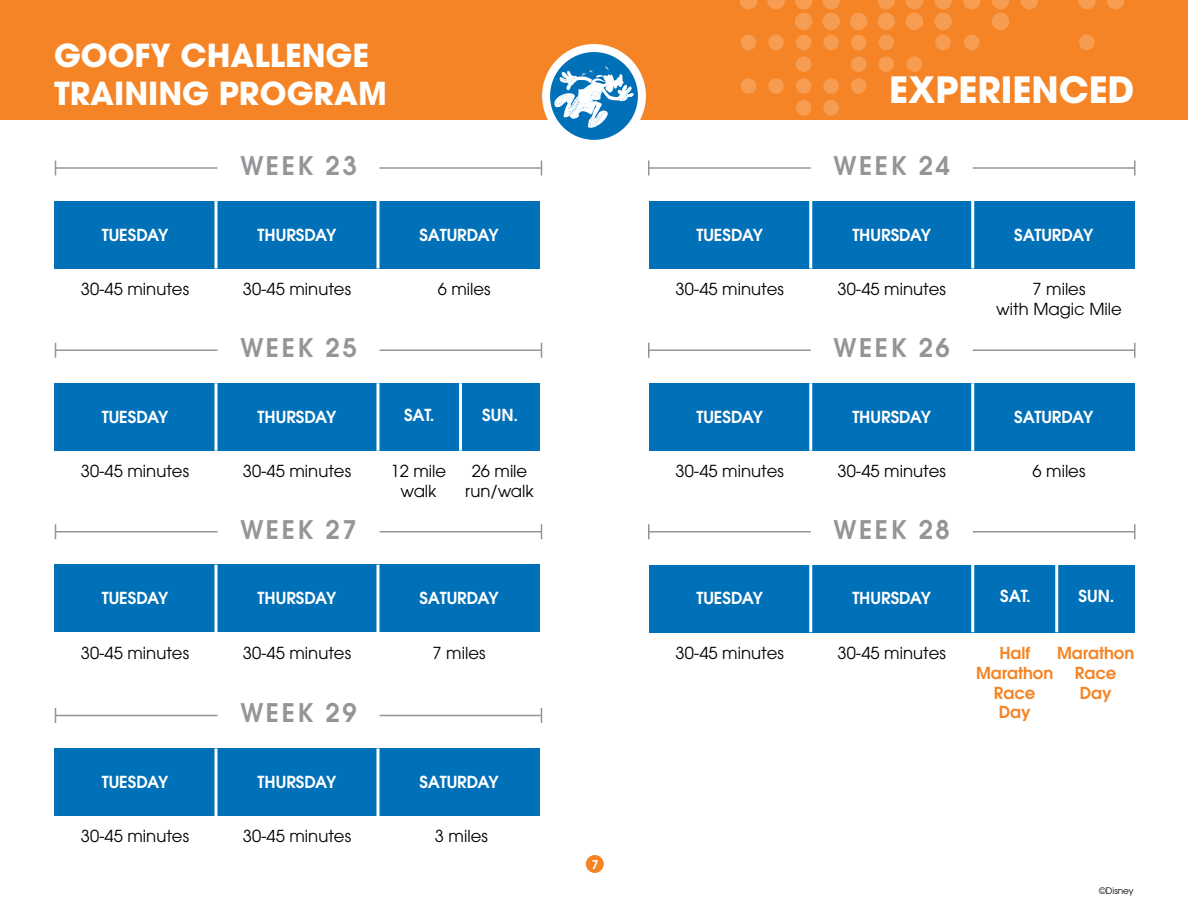
<style>
.page{position:relative;width:1188px;height:918px;background:#fff}
.page>*{position:absolute;margin:0;border:0;box-sizing:border-box;transform-origin:0 0}
.t1{font:700 36px "Avant Garde";color:#fff}
.t2{font:700 31.5px/37.8px "Avant Garde";color:#fff}
.t3{font:600 25.5px "Avant Garde";letter-spacing:.1em;color:#939598}
.t4{font:16.5px/19.8px "Avant Garde";color:#000;text-align:center}
.t5{font:600 16.5px "Avant Garde";color:#fff}
.t6{font:600 16.5px/19.8px "Avant Garde";color:#f58426;text-align:center}
.t7{font:600 12px "Avant Garde";color:#fff}
.t8{font:9px "Avant Garde";color:#000}
</style>
<div class="page">
<div style="left:54px;top:383px;width:486px;height:68px;background:#0070b9"></div>
<svg style="left:214px;top:383px;width:4px;height:68px"></svg>
<svg style="left:376px;top:383px;width:4px;height:68px"></svg>
<hr style="left:56px;top:350px;width:162px;height:1px;background:#939598">
<hr style="left:380px;top:350px;width:162px;height:1px;background:#939598">
<svg style="left:55px;top:343px;width:1px;height:15px"></svg>
<svg style="left:541px;top:343px;width:1px;height:15px"></svg>
<div style="left:649px;top:383px;width:486px;height:68px;background:#0070b9"></div>
<hr style="left:809px;top:383px;width:3px;height:68px;background:#fff">
<hr style="left:971px;top:383px;width:3px;height:68px;background:#fff">
<hr style="left:649px;top:350px;width:162px;height:1px;background:#939598">
<hr style="left:973px;top:350px;width:162px;height:1px;background:#939598">
<svg style="left:648px;top:343px;width:2px;height:15px"></svg>
<svg style="left:1134px;top:343px;width:2px;height:15px"></svg>
<div style="left:54px;top:565px;width:486px;height:67px;background:#0070b9"></div>
<svg style="left:214px;top:565px;width:4px;height:67px"></svg>
<svg style="left:376px;top:565px;width:4px;height:67px"></svg>
<hr style="left:56px;top:531px;width:162px;height:1px;background:#939598">
<hr style="left:380px;top:531px;width:162px;height:1px;background:#939598">
<svg style="left:55px;top:524px;width:1px;height:15px"></svg>
<svg style="left:541px;top:524px;width:1px;height:15px"></svg>
<div style="left:649px;top:565px;width:486px;height:67px;background:#0070b9"></div>
<hr style="left:809px;top:565px;width:3px;height:67px;background:#fff">
<hr style="left:971px;top:565px;width:3px;height:67px;background:#fff">
<hr style="left:649px;top:531px;width:162px;height:1px;background:#939598">
<hr style="left:973px;top:531px;width:162px;height:1px;background:#939598">
<svg style="left:648px;top:524px;width:2px;height:15px"></svg>
<svg style="left:1134px;top:524px;width:2px;height:15px"></svg>
<div style="left:649px;top:201px;width:486px;height:68px;background:#0070b9"></div>
<hr style="left:809px;top:201px;width:3px;height:68px;background:#fff">
<hr style="left:971px;top:201px;width:3px;height:68px;background:#fff">
<hr style="left:649px;top:167px;width:162px;height:2px;background:#939598">
<hr style="left:973px;top:167px;width:162px;height:2px;background:#939598">
<svg style="left:648px;top:161px;width:2px;height:15px"></svg>
<svg style="left:1134px;top:161px;width:2px;height:15px"></svg>
<div style="left:54px;top:201px;width:486px;height:68px;background:#0070b9"></div>
<svg style="left:214px;top:201px;width:4px;height:68px"></svg>
<svg style="left:376px;top:201px;width:4px;height:68px"></svg>
<hr style="left:56px;top:167px;width:162px;height:2px;background:#939598">
<hr style="left:380px;top:167px;width:162px;height:2px;background:#939598">
<svg style="left:55px;top:161px;width:1px;height:15px"></svg>
<svg style="left:541px;top:161px;width:1px;height:15px"></svg>
<div style="left:54px;top:748px;width:486px;height:68px;background:#0070b9"></div>
<svg style="left:214px;top:748px;width:4px;height:68px"></svg>
<svg style="left:376px;top:748px;width:4px;height:68px"></svg>
<hr style="left:56px;top:715px;width:162px;height:1px;background:#939598">
<hr style="left:380px;top:715px;width:162px;height:1px;background:#939598">
<svg style="left:55px;top:708px;width:1px;height:15px"></svg>
<svg style="left:541px;top:708px;width:1px;height:15px"></svg>
<hr style="left:459px;top:383px;width:3px;height:68px;background:#fff">
<hr style="left:1055px;top:565px;width:3px;height:67px;background:#fff">
<div style="left:0;top:0;width:1188px;height:120px;background:#f58426"></div>
<svg style="left:542px;top:44px;width:104px;height:96px"></svg>
<div style="left:586px;top:855px;width:18px;height:18px;background:#f58426;border-radius:50%"></div>
<svg style="left:878px;top:0;width:17px;height:9px"></svg>
<svg style="left:1107px;top:0;width:17px;height:9px"></svg>
<svg style="left:1078px;top:0;width:18px;height:9px"></svg>
<svg style="left:1021px;top:0;width:17px;height:9px"></svg>
<svg style="left:992px;top:0;width:17px;height:9px"></svg>
<svg style="left:963px;top:0;width:18px;height:9px"></svg>
<svg style="left:934px;top:0;width:18px;height:9px"></svg>
<svg style="left:906px;top:0;width:17px;height:9px"></svg>
<div style="left:851px;top:78px;width:15px;height:16px;background:#f79d52;border-radius:50%"></div>
<svg style="left:822px;top:0;width:18px;height:9px"></svg>
<div style="left:823px;top:78px;width:16px;height:16px;background:#f79d52;border-radius:50%"></div>
<svg style="left:795px;top:0;width:17px;height:9px"></svg>
<div style="left:796px;top:78px;width:15px;height:16px;background:#f79d52;border-radius:50%"></div>
<svg style="left:767px;top:0;width:18px;height:9px"></svg>
<div style="left:768px;top:78px;width:16px;height:16px;background:#f79d52;border-radius:50%"></div>
<svg style="left:740px;top:0;width:17px;height:9px"></svg>
<div style="left:741px;top:78px;width:15px;height:16px;background:#f79d52;border-radius:50%"></div>
<div style="left:823px;top:100px;width:16px;height:16px;background:#f79d52;border-radius:50%"></div>
<div style="left:796px;top:100px;width:15px;height:16px;background:#f79d52;border-radius:50%"></div>
<div style="left:878px;top:35px;width:16px;height:15px;background:#f79d52;border-radius:50%"></div>
<div style="left:1079px;top:35px;width:16px;height:15px;background:#f79d52;border-radius:50%"></div>
<div style="left:964px;top:35px;width:16px;height:15px;background:#f79d52;border-radius:50%"></div>
<div style="left:935px;top:35px;width:16px;height:15px;background:#f79d52;border-radius:50%"></div>
<div style="left:851px;top:35px;width:15px;height:15px;background:#f79d52;border-radius:50%"></div>
<div style="left:823px;top:35px;width:16px;height:15px;background:#f79d52;border-radius:50%"></div>
<div style="left:796px;top:35px;width:15px;height:15px;background:#f79d52;border-radius:50%"></div>
<div style="left:768px;top:35px;width:16px;height:15px;background:#f79d52;border-radius:50%"></div>
<div style="left:741px;top:35px;width:15px;height:15px;background:#f79d52;border-radius:50%"></div>
<div style="left:878px;top:56px;width:16px;height:16px;background:#f79d52;border-radius:50%"></div>
<div style="left:907px;top:56px;width:15px;height:16px;background:#f79d52;border-radius:50%"></div>
<div style="left:851px;top:56px;width:15px;height:16px;background:#f79d52;border-radius:50%"></div>
<div style="left:796px;top:56px;width:15px;height:16px;background:#f79d52;border-radius:50%"></div>
<div style="left:878px;top:13px;width:17px;height:17px;background:#f79d52;border-radius:50%"></div>
<div style="left:992px;top:13px;width:17px;height:17px;background:#f79d52;border-radius:50%"></div>
<div style="left:934px;top:13px;width:18px;height:17px;background:#f79d52;border-radius:50%"></div>
<div style="left:906px;top:13px;width:17px;height:17px;background:#f79d52;border-radius:50%"></div>
<div style="left:850px;top:13px;width:17px;height:17px;background:#f79d52;border-radius:50%"></div>
<div style="left:822px;top:13px;width:18px;height:17px;background:#f79d52;border-radius:50%"></div>
<div style="left:795px;top:13px;width:17px;height:17px;background:#f79d52;border-radius:50%"></div>
<h2 class="t2" style="left:54px;top:36px;width:334px">GOOFY CHALLENGE<br>TRAINING PROGRAM</h2>
<h1 class="t1" style="left:889px;top:67px;width:247px">EXPERIENCED</h1>
<h3 class="t3" style="left:240px;top:149px;width:118px">WEEK 23</h3>
<h3 class="t3" style="left:834px;top:149px;width:118px">WEEK 24</h3>
<p class="t5" style="left:102px;top:224px;width:68px">TUESDAY</p>
<p class="t5" style="left:258px;top:224px;width:80px">THURSDAY</p>
<p class="t5" style="left:419px;top:224px;width:81px">SATURDAY</p>
<p class="t5" style="left:696px;top:224px;width:68px">TUESDAY</p>
<p class="t5" style="left:852px;top:224px;width:80px">THURSDAY</p>
<p class="t5" style="left:1014px;top:224px;width:81px">SATURDAY</p>
<p class="t4" style="left:81px;top:279px;width:110px">30-45 minutes</p>
<p class="t4" style="left:243px;top:279px;width:110px">30-45 minutes</p>
<p class="t4" style="left:438px;top:279px;width:54px">6 miles</p>
<p class="t4" style="left:676px;top:279px;width:110px">30-45 minutes</p>
<p class="t4" style="left:838px;top:279px;width:110px">30-45 minutes</p>
<p class="t4" style="left:996px;top:279px;width:127px">7 miles<br>with Magic Mile</p>
<h3 class="t3" style="left:240px;top:331px;width:118px">WEEK 25</h3>
<h3 class="t3" style="left:834px;top:331px;width:118px">WEEK 26</h3>
<p class="t5" style="left:102px;top:406px;width:68px">TUESDAY</p>
<p class="t5" style="left:258px;top:406px;width:80px">THURSDAY</p>
<p class="t5" style="left:404px;top:404px;width:32px">SAT.</p>
<p class="t5" style="left:482px;top:404px;width:37px">SUN.</p>
<p class="t5" style="left:696px;top:406px;width:68px">TUESDAY</p>
<p class="t5" style="left:852px;top:406px;width:80px">THURSDAY</p>
<p class="t5" style="left:1014px;top:406px;width:81px">SATURDAY</p>
<p class="t4" style="left:81px;top:461px;width:110px">30-45 minutes</p>
<p class="t4" style="left:243px;top:461px;width:110px">30-45 minutes</p>
<p class="t4" style="left:391px;top:461px;width:57px">12 mile walk</p>
<p class="t4" style="left:465px;top:461px;width:70px">26 mile run/walk</p>
<p class="t4" style="left:676px;top:461px;width:110px">30-45 minutes</p>
<p class="t4" style="left:838px;top:461px;width:110px">30-45 minutes</p>
<p class="t4" style="left:1033px;top:461px;width:54px">6 miles</p>
<h3 class="t3" style="left:240px;top:513px;width:118px">WEEK 27</h3>
<h3 class="t3" style="left:834px;top:513px;width:118px">WEEK 28</h3>
<p class="t5" style="left:102px;top:588px;width:68px">TUESDAY</p>
<p class="t5" style="left:258px;top:588px;width:80px">THURSDAY</p>
<p class="t5" style="left:419px;top:588px;width:81px">SATURDAY</p>
<p class="t5" style="left:696px;top:588px;width:68px">TUESDAY</p>
<p class="t5" style="left:852px;top:588px;width:80px">THURSDAY</p>
<p class="t5" style="left:1000px;top:585px;width:32px">SAT.</p>
<p class="t5" style="left:1079px;top:585px;width:37px">SUN.</p>
<p class="t4" style="left:81px;top:643px;width:110px">30-45 minutes</p>
<p class="t4" style="left:243px;top:643px;width:110px">30-45 minutes</p>
<p class="t4" style="left:433px;top:643px;width:54px">7 miles</p>
<h3 class="t3" style="left:240px;top:696px;width:118px">WEEK 29</h3>
<p class="t4" style="left:676px;top:643px;width:110px">30-45 minutes</p>
<p class="t4" style="left:838px;top:643px;width:110px">30-45 minutes</p>
<p class="t6" style="left:976px;top:643px;width:79px">Half<br>Marathon<br>Race<br>Day</p>
<p class="t6" style="left:1057px;top:643px;width:79px">Marathon<br>Race<br>Day</p>
<p class="t5" style="left:102px;top:771px;width:68px">TUESDAY</p>
<p class="t5" style="left:258px;top:771px;width:80px">THURSDAY</p>
<p class="t5" style="left:419px;top:771px;width:81px">SATURDAY</p>
<p class="t4" style="left:81px;top:826px;width:110px">30-45 minutes</p>
<p class="t4" style="left:243px;top:826px;width:110px">30-45 minutes</p>
<p class="t4" style="left:435px;top:826px;width:54px">3 miles</p>
<p class="t7" style="left:592px;top:857px;width:8px">7</p>
<p class="t8" style="left:1099px;top:885px;width:36px">©Disney</p>
</div>
